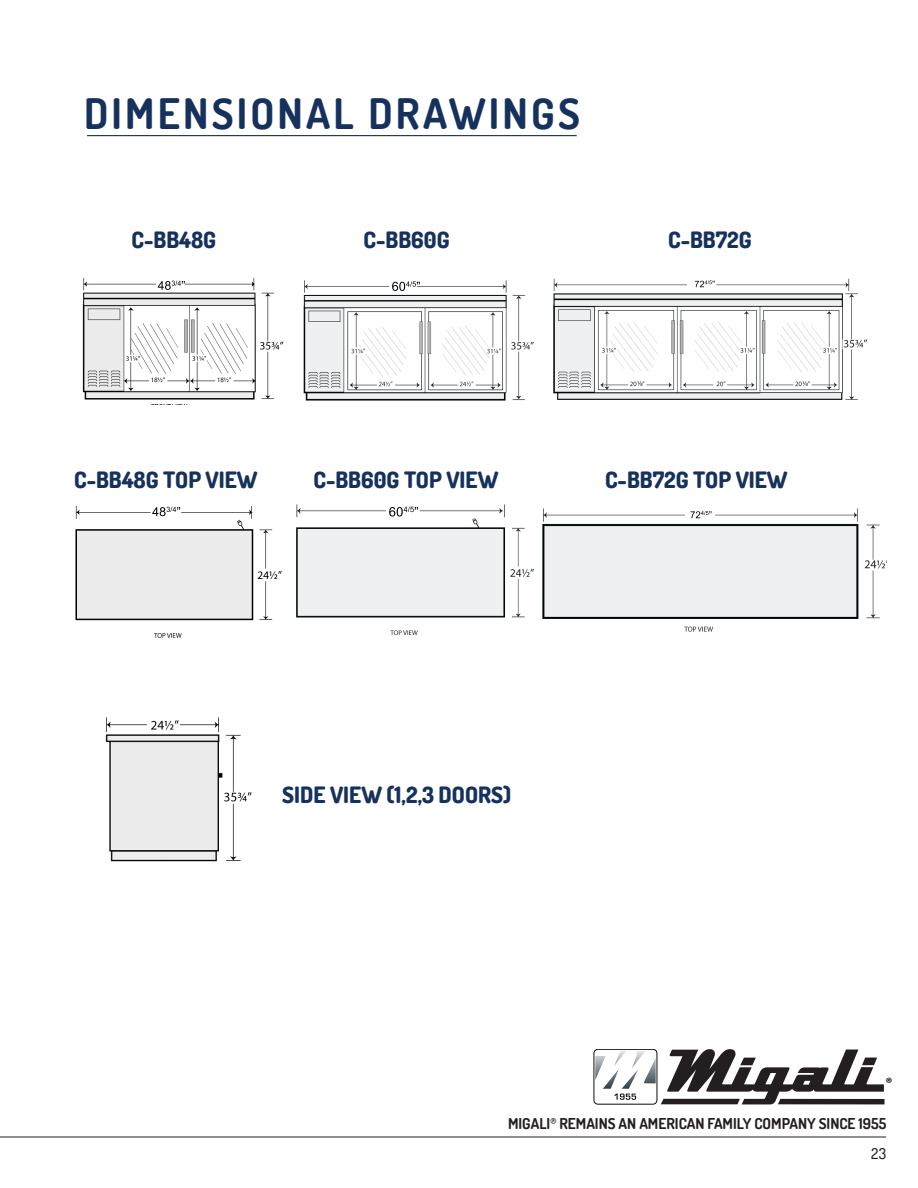
<style>
.page{position:relative;width:918px;height:1188px;background:#fff}
.page>*{position:absolute;margin:0;border:0;box-sizing:border-box;transform-origin:0 0}
.t1{font:700 42px "Dosis";letter-spacing:.075em;color:#16325c}
.t2{font:800 22.5px "Dosis";color:#16325c}
.t3{font:900 15.15px "Myriad Pro";color:#231f20}
.t4{font:700 15px "Dosis";color:#231f20}
.t5{font:500 15px "Dosis";color:#231f20}
</style>
<div class="page">
<hr style="left:0;top:1137px;width:886px;height:1px;background:#231f20">
<hr style="left:87px;top:135px;width:490px;height:1px;background:#1c3139">
<div style="left:594px;top:1049px;width:63px;height:55px;border:1px solid #0b0d10;border-radius:4px"></div>
<svg style="left:661px;top:1049px;width:224px;height:55px"></svg>
<img style="left:595px;top:1051px;width:61px;height:38px">
<svg style="left:614px;top:1094px;width:22px;height:6px"></svg>
<img style="left:105px;top:717px;width:147px;height:145px">
<img style="left:82px;top:277px;width:202px;height:123px">
<img style="left:303px;top:280px;width:231px;height:121px">
<img style="left:553px;top:278px;width:314px;height:122px">
<img style="left:75px;top:505px;width:207px;height:133px">
<img style="left:296px;top:504px;width:238px;height:132px">
<img style="left:542px;top:508px;width:343px;height:124px">
<h1 class="t1" style="left:84px;top:87px;width:497px">DIMENSIONAL DRAWINGS</h1>
<p class="t2" style="left:132px;top:226px;width:86px">C-BB48G</p>
<p class="t2" style="left:363px;top:226px;width:88px">C-BB60G</p>
<p class="t2" style="left:668px;top:226px;width:85px">C-BB72G</p>
<p class="t2" style="left:74px;top:466px;width:185px">C-BB48G TOP VIEW</p>
<p class="t2" style="left:313px;top:466px;width:186px">C-BB60G TOP VIEW</p>
<p class="t2" style="left:605px;top:466px;width:184px">C-BB72G TOP VIEW</p>
<p class="t2" style="left:282px;top:780px;width:231px">SIDE VIEW (1,2,3 DOORS)</p>
<p class="t3" style="left:885px;top:1072px;width:9px">®</p>
<p class="t4" style="left:508px;top:1113px;width:380px">MIGALI<sup>®</sup> REMAINS AN AMERICAN FAMILY COMPANY SINCE 1955</p>
<p class="t5" style="left:871px;top:1144px;width:17px">23</p>
</div>
